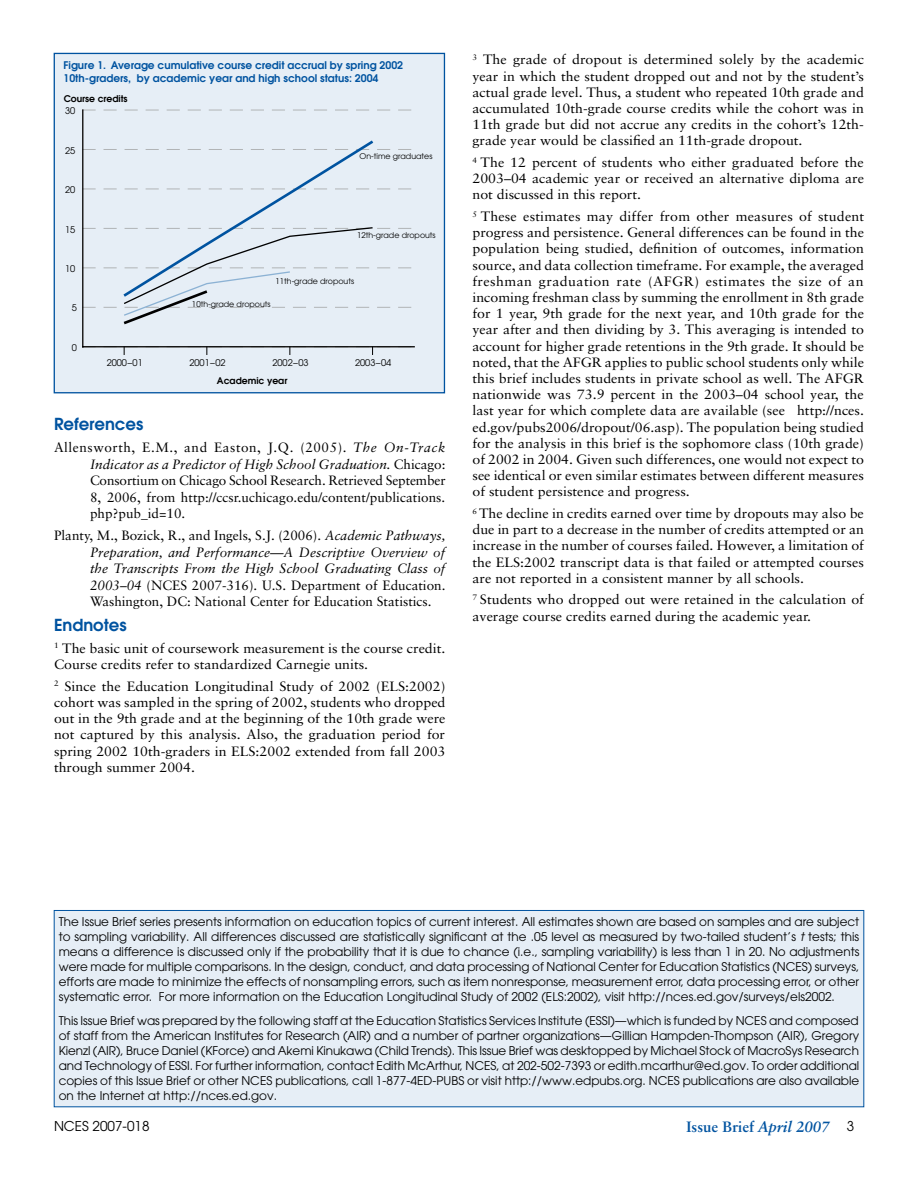
<style>
.page{position:relative;width:918px;height:1188px;background:#fff}
.page>*{position:absolute;margin:0;border:0;box-sizing:border-box;transform-origin:0 0}
.t1{font:600 16.5px "Avant Garde";color:#0053a0}
.t2{font:700 15px "Sabon";color:#0053a0}
.t3{font:13.5px/16.2px "Sabon";color:#000;text-align:justify;scale:1.05 1}
.t4{font:13.5px/16.5px "Sabon";color:#000;text-align:justify}
.t5{font:13.5px "Avant Garde";color:#000}
.t6{font:12px/15px "Avant Garde";color:#000;text-align:justify}
.t7{font:600 10.5px/12.6px "Avant Garde";color:#0053a0}
.t8{font:9.15px "Avant Garde";color:#000}
.t9{font:600 9.15px "Avant Garde";color:#000}
.t10{font:7.95px "Avant Garde";color:#000}
.s1{font-style:italic}
</style>
<div class="page">
<div style="left:54px;top:910px;width:810px;height:197px;background:#e6eef6"></div>
<div style="left:54px;top:910px;width:810px;height:197px;border:1px solid #0053a0"></div>
<div style="left:54px;top:53px;width:390px;height:340px;background:#e6eef6"></div>
<div style="left:54px;top:53px;width:391px;height:340px;border:1px solid #0053a0"></div>
<svg style="left:83px;top:110px;width:328px;height:1px"></svg>
<svg style="left:82px;top:347px;width:333px;height:8px"></svg>
<hr style="left:82px;top:346px;width:333px;height:1px;background:#000">
<hr style="left:82px;top:109px;width:1px;height:238px;background:#000">
<svg style="left:82px;top:138px;width:330px;height:188px"></svg>
<p class="t7" style="left:63px;top:59px;width:341px">Figure 1. Average cumulative course credit accrual by spring 2002<br>10th-graders, by academic year and high school status: 2004</p>
<p class="t9" style="left:64px;top:92px;width:65px">Course credits</p>
<p class="t8" style="left:65px;top:105px;width:12px">30</p>
<p class="t8" style="left:65px;top:145px;width:12px">25</p>
<p class="t8" style="left:65px;top:184px;width:12px">20</p>
<p class="t8" style="left:65px;top:224px;width:12px">15</p>
<p class="t8" style="left:65px;top:263px;width:12px">10</p>
<p class="t8" style="left:72px;top:303px;width:7px">5</p>
<p class="t8" style="left:72px;top:342px;width:7px">0</p>
<p class="t10" style="left:360px;top:152px;width:74px">On-time graduates</p>
<p class="t10" style="left:357px;top:231px;width:80px">12th-grade dropouts</p>
<p class="t10" style="left:275px;top:276px;width:80px">11th-grade dropouts</p>
<p class="t10" style="left:192px;top:299px;width:80px">10th-grade dropouts</p>
<p class="t8" style="left:107px;top:357px;width:38px">2000−01</p>
<p class="t8" style="left:189px;top:357px;width:38px">2001−02</p>
<p class="t8" style="left:272px;top:357px;width:38px">2002−03</p>
<p class="t8" style="left:355px;top:357px;width:38px">2003−04</p>
<p class="t9" style="left:217px;top:375px;width:72px">Academic year</p>
<p class="t1" style="left:54px;top:413px;width:91px">References</p>
<p class="t4" style="left:90px;top:439px;width:357px;text-indent:-36px">Allensworth, E.M., and Easton, J.Q. (2005). <span class="s1">The On-Track Indicator as a Predictor of High School Graduation.</span> Chicago:<br>Consortium on Chicago School Research. Retrieved September 8, 2006, from http://ccsr.uchicago.edu/content/publications. php?pub_id=10.</p>
<p class="t4" style="left:90px;top:527px;width:357px;text-indent:-36px">Planty, M., Bozick, R., and Ingels, S.J. (2006). <span class="s1">Academic Pathways, Preparation, and Performance—A Descriptive Overview of the Transcripts From the High School Graduating Class of 2003–04</span> (NCES 2007-316). U.S. Department of Education.<br>Washington, DC: National Center for Education Statistics.</p>
<p class="t1" style="left:54px;top:614px;width:74px">Endnotes</p>
<p class="t3" style="left:54px;top:640px;width:374px"><sup>1</sup> The basic unit of coursework measurement is the course credit.<br>Course credits refer to standardized Carnegie units.</p>
<p class="t3" style="left:54px;top:678px;width:374px"><sup>2</sup> Since the Education Longitudinal Study of 2002 (ELS:2002) cohort was sampled in the spring of 2002, students who dropped out in the 9th grade and at the beginning of the 10th grade were not captured by this analysis. Also, the graduation period for spring 2002 10th-graders in ELS:2002 extended from fall 2003 through summer 2004.</p>
<p class="t3" style="left:472px;top:51px;width:374px"><sup>3</sup> The grade of dropout is determined solely by the academic year in which the student dropped out and not by the student’s actual grade level. Thus, a student who repeated 10th grade and accumulated 10th-grade course credits while the cohort was in 11th grade but did not accrue any credits in the cohort’s 12th&shy;grade year would be classified an 11th-grade dropout.</p>
<p class="t3" style="left:472px;top:154px;width:374px"><sup>4</sup> The 12 percent of students who either graduated before the 2003–04 academic year or received an alternative diploma are not discussed in this report.</p>
<p class="t3" style="left:472px;top:208px;width:375px"><sup>5</sup> These estimates may differ from other measures of student progress and persistence. General differences can be found in the population being studied, definition of outcomes, information source, and data collection timeframe. For example, the averaged freshman graduation rate (AFGR) estimates the size of an incoming freshman class by summing the enrollment in 8th grade for 1 year, 9th grade for the next year, and 10th grade for the year after and then dividing by 3. This averaging is intended to account for higher grade retentions in the 9th grade. It should be noted, that the AFGR applies to public school students only while this brief includes students in private school as well. The AFGR nationwide was 73.9 percent in the 2003–04 school year, the last year for which complete data are available (see http://nces. ed.gov/pubs2006/dropout/06.asp). The population being studied for the analysis in this brief is the sophomore class (10th grade) of 2002 in 2004. Given such differences, one would not expect to see identical or even similar estimates between different measures of student persistence and progress.</p>
<p class="t3" style="left:472px;top:505px;width:374px"><sup>6</sup> The decline in credits earned over time by dropouts may also be due in part to a decrease in the number of credits attempted or an increase in the number of courses failed. However, a limitation of the ELS:2002 transcript data is that failed or attempted courses are not reported in a consistent manner by all schools.</p>
<p class="t3" style="left:472px;top:591px;width:374px"><sup>7</sup> Students who dropped out were retained in the calculation of average course credits earned during the academic year.</p>
<p class="t6" style="left:59px;top:915px;width:802px">The Issue Brief series presents information on education topics of current interest. All estimates shown are based on samples and are subject to sampling variability. All differences discussed are statistically significant at the .05 level as measured by two-tailed student’s <span class="s1">t</span> tests; this means a difference is discussed only if the probability that it is due to chance (i.e., sampling variability) is less than 1 in 20. No adjustments were made for multiple comparisons. In the design, conduct, and data processing of National Center for Education Statistics (NCES) surveys, efforts are made to minimize the effects of nonsampling errors, such as item nonresponse, measurement error, data processing error, or other systematic error. For more information on the Education Longitudinal Study of 2002 (ELS:2002), visit http://nces.ed.gov/surveys/els2002.</p>
<p class="t6" style="left:59px;top:1013px;width:802px">This Issue Brief was prepared by the following staff at the Education Statistics Services Institute (ESSI)—which is funded by NCES and composed of staff from the American Institutes for Research (AIR) and a number of partner organizations—Gillian Hampden-Thompson (AIR), Gregory Kienzl (AIR), Bruce Daniel (KForce) and Akemi Kinukawa (Child Trends). This Issue Brief was desktopped by Michael Stock of MacroSys Research and Technology of ESSI. For further information, contact Edith McArthur, NCES, at 202-502-7393 or edith.mcarthur@ed.gov. To order additional copies of this Issue Brief or other NCES publications, call 1-877-4ED-PUBS or visit http://www.edpubs.org. NCES publications are also available on the Internet at http://nces.ed.gov.</p>
<p class="t5" style="left:54px;top:1118px;width:97px">NCES 2007-018</p>
<p class="t2" style="left:687px;top:1118px;width:144px">Issue Brief <span class="s1">April 2007</span></p>
</div>
